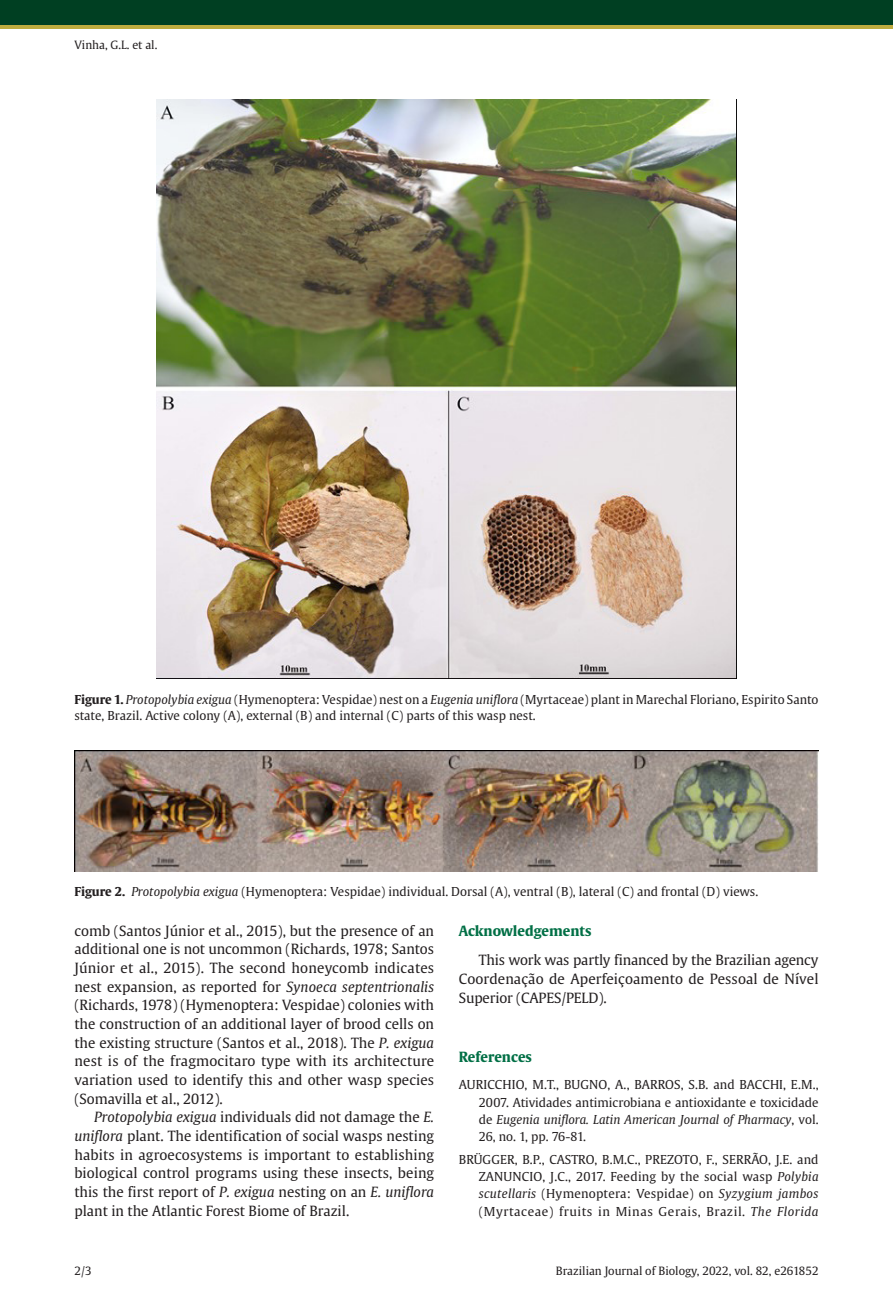
<style>
.page{position:relative;width:893px;height:1315px;background:#fff}
.page>*{position:absolute;margin:0;border:0;box-sizing:border-box;transform-origin:0 0}
.Paragraph{font:14px/18.7px "Gulliver";color:#231f20;text-align:justify}
.Acknowledgment{font:14px/19.1px "Gulliver";letter-spacing:.005em;color:#231f20;text-align:justify}
.AcknowledgmentHead{font:700 14px "Gulliver";color:#016f45}
.ReferenceHead{font:700 14px "Gulliver";color:#016f45}
.Reference{font:12.25px/17.3px "Gulliver";color:#231f20;text-align:justify}
.FigureCaption{font:12.25px/16.6px "Gulliver";color:#231f20}
.t1{font:11.38px "Gulliver";color:#231f20}
.s1{font-weight:700}
.s2{font-style:italic}
</style>
<div class="page">
<div style="left:0;top:12px;width:893px;height:17px;background:#beab3f"></div>
<div style="left:0;top:0;width:893px;height:25px;background:#003f22"></div>
<img style="left:74px;top:750px;width:745px;height:121px">
<img style="left:156px;top:99px;width:581px;height:580px">
<p class="t1" style="left:74px;top:37px;width:84px">Vinha, G.L. et al.</p>
<p class="FigureCaption" style="left:74px;top:691px;width:745px"><span class="s1">Figure 1.</span> <span class="s2">Protopolybia exigua</span> (Hymenoptera: Vespidae) nest on a <span class="s2">Eugenia uniflora</span> (Myrtaceae) plant in Marechal Floriano, Espirito Santo state, Brazil. Active colony (A), external (B) and internal (C) parts of this wasp nest.</p>
<p class="FigureCaption" style="left:74px;top:883px;width:685px"><span class="s1">Figure 2.</span> <span class="s2">Protopolybia exigua</span> (Hymenoptera: Vespidae) individual. Dorsal (A), ventral (B), lateral (C) and frontal (D) views.</p>
<p class="Paragraph" style="left:74px;top:921px;width:361px">comb (Santos Júnior et al., 2015), but the presence of an additional one is not uncommon (Richards, 1978; Santos Júnior et al., 2015). The second honeycomb indicates nest expansion, as reported for <span class="s2">Synoeca septentrionalis </span>(Richards, 1978) (Hymenoptera: Vespidae) colonies with the construction of an additional layer of brood cells on the existing structure (Santos et al., 2018). The <span class="s2">P. exigua </span>nest is of the fragmocitaro type with its architecture variation used to identify this and other wasp species (Somavilla et al., 2012).</p>
<p class="Paragraph" style="left:74px;top:1108px;width:361px;text-indent:20px"><span class="s2">Protopolybia exigua</span> individuals did not damage the <span class="s2">E. uniflora</span> plant. The identification of social wasps nesting habits in agroecosystems is important to establishing biological control programs using these insects, being this the first report of <span class="s2">P. exigua</span> nesting on an <span class="s2">E. uniflora </span>plant in the Atlantic Forest Biome of Brazil.</p>
<p class="AcknowledgmentHead" style="left:459px;top:921px;width:134px">Acknowledgements</p>
<p class="Acknowledgment" style="left:459px;top:950px;width:361px;text-indent:20px">This work was partly financed by the Brazilian agency Coordenação de Aperfeiçoamento de Pessoal de Nível Superior (CAPES/PELD).</p>
<p class="ReferenceHead" style="left:459px;top:1047px;width:75px">References</p>
<p class="Reference" style="left:479px;top:1076px;width:341px;text-indent:-20px">AURICCHIO, M.T., BUGNO, A., BARROS, S.B. and BACCHI, E.M., 2007. Atividades antimicrobiana e antioxidante e toxicidade de <span class="s2">Eugenia uniflora. Latin American Journal of Pharmacy</span>, vol.<br>26, no. 1, pp. 76-81.</p>
<p class="Reference" style="left:479px;top:1150px;width:341px;text-indent:-20px">BRÜGGER, B.P., CASTRO, B.M.C., PREZOTO, F., SERRÃO, J.E. and ZANUNCIO, J.C., 2017. Feeding by the social wasp <span class="s2">Polybia scutellaris</span> (Hymenoptera: Vespidae) on <span class="s2">Syzygium jambos </span>(Myrtaceae) fruits in Minas Gerais, Brazil. <span class="s2">The Florida</span></p>
<p class="t1" style="left:74px;top:1264px;width:19px">2/3</p>
<p class="t1" style="left:556px;top:1264px;width:264px">Brazilian Journal of Biology, 2022, vol. 82, e261852</p>
</div>
